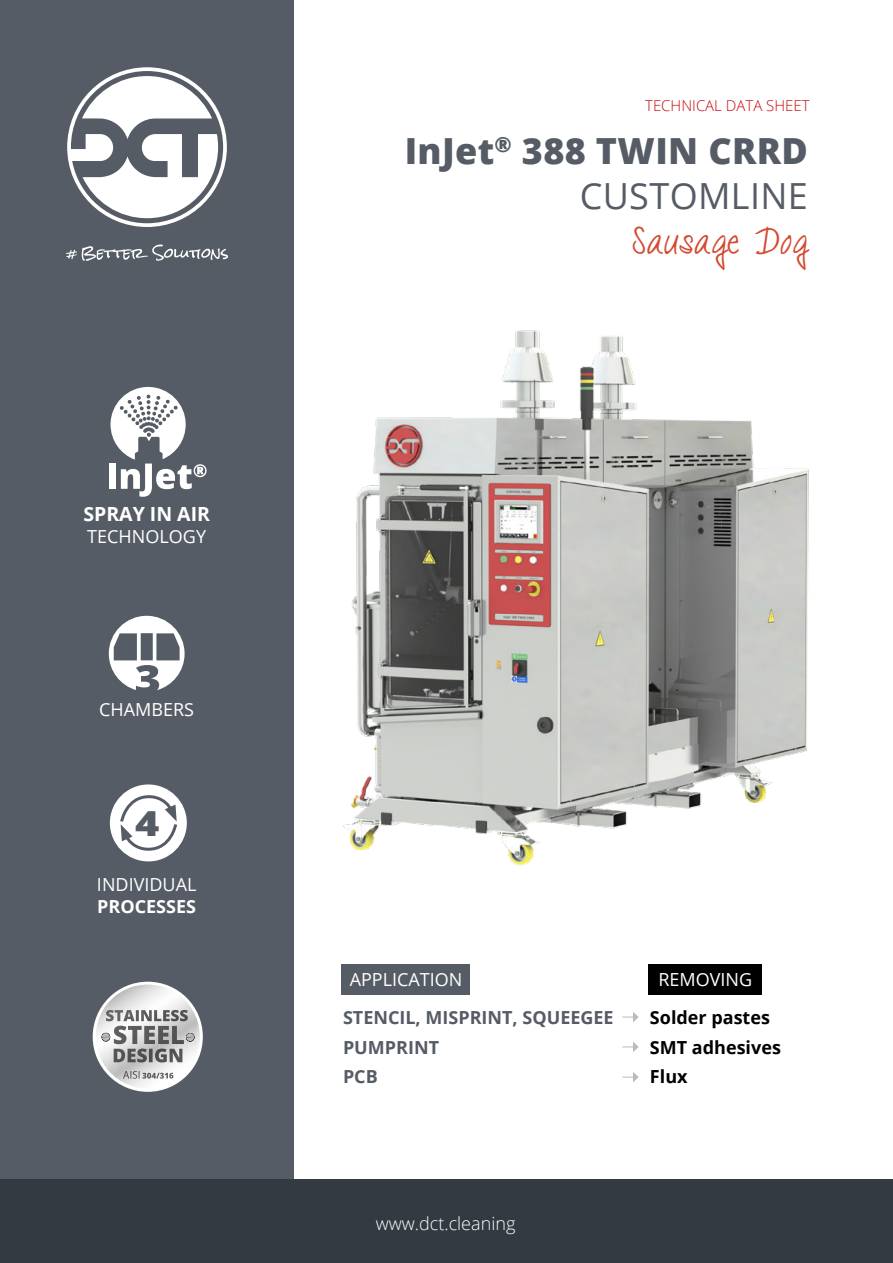
<style>
.page{position:relative;width:893px;height:1263px;background:#fff}
.page>*{position:absolute;margin:0;border:0;box-sizing:border-box;transform-origin:0 0}
.t1{font:800 36px/45px "Open Sans";letter-spacing:.01em;color:#565c65;text-align:right}
.t2{font:36px "Talkingtothe Moon";letter-spacing:.01em;color:#d44930}
.t3{font:800 34.5px "Open Sans";color:#565c65;scale:1.2 1}
.t4{font:700 19.5px "Open Sans";color:#fff}
.t5{font:600 19.35px "Open Sans";color:#fff}
.t6{font:18px "Open Sans";color:#fff}
.t7{font:700 18px "Open Sans";color:#565c65}
.t8{font:300 18px "Open Sans";color:#fff}
.t9{font:700 18px "Open Sans";color:#000}
.t10{font:700 18px "Open Sans";color:#fff}
.t11{font:300 15px "Open Sans";color:#c90c0f}
.s1{font-weight:400}
</style>
<div class="page">
<div style="left:0;top:0;width:293px;height:1180px;background:#565c65"></div>
<div style="left:0;top:1180px;width:893px;height:83px;background:#343a42"></div>
<svg style="left:67px;top:67px;width:160px;height:160px"></svg>
<svg style="left:66px;top:244px;width:162px;height:17px"></svg>
<div style="left:110px;top:784px;width:77px;height:77px;background:#fff;border-radius:50%"></div>
<svg style="left:119px;top:795px;width:60px;height:57px"></svg>
<div style="left:109px;top:463px;width:7px;height:26px;background:#fff"></div>
<svg style="left:111px;top:387px;width:86px;height:110px"></svg>
<svg style="left:93px;top:982px;width:110px;height:110px"></svg>
<img style="left:122px;top:1074px;width:52px;height:14px">
<img style="left:117px;top:1021px;width:5px;height:60px">
<img style="left:174px;top:1044px;width:5px;height:37px">
<img style="left:107px;top:994px;width:10px;height:84px">
<img style="left:179px;top:994px;width:9px;height:84px">
<img style="left:131px;top:1062px;width:43px;height:12px">
<img style="left:103px;top:1003px;width:5px;height:66px">
<svg style="left:122px;top:1062px;width:9px;height:5px"></svg>
<img style="left:188px;top:1003px;width:5px;height:66px">
<img style="left:98px;top:1010px;width:5px;height:53px">
<img style="left:193px;top:1010px;width:5px;height:53px">
<img style="left:160px;top:1044px;width:14px;height:4px">
<img style="left:95px;top:1021px;width:3px;height:31px">
<img style="left:122px;top:1046px;width:38px;height:2px">
<img style="left:197px;top:1021px;width:4px;height:31px">
<svg style="left:151px;top:1044px;width:9px;height:2px"></svg>
<img style="left:122px;top:1021px;width:57px;height:4px">
<img style="left:116px;top:989px;width:64px;height:21px">
<img style="left:126px;top:984px;width:44px;height:5px">
<img style="left:119px;top:1025px;width:61px;height:1px">
<img style="left:119px;top:1044px;width:32px;height:3px">
<img style="left:114px;top:1026px;width:70px;height:18px">
<img style="left:114px;top:1048px;width:68px;height:14px">
<svg style="left:101px;top:1033px;width:10px;height:9px"></svg>
<svg style="left:185px;top:1033px;width:10px;height:9px"></svg>
<img style="left:119px;top:1067px;width:16px;height:7px">
<img style="left:123px;top:1071px;width:17px;height:8px">
<img style="left:142px;top:1068px;width:31px;height:10px">
<img style="left:106px;top:1010px;width:82px;height:11px">
<img style="left:197px;top:301px;width:612px;height:634px">
<svg style="left:109px;top:616px;width:76px;height:74px"></svg>
<div style="left:342px;top:964px;width:128px;height:30px;background:#565c65"></div>
<div style="left:648px;top:964px;width:114px;height:30px;background:#000"></div>
<svg style="left:622px;top:1012px;width:17px;height:10px"></svg>
<svg style="left:622px;top:1042px;width:17px;height:10px"></svg>
<svg style="left:622px;top:1072px;width:17px;height:10px"></svg>
<p class="t4" style="left:83px;top:506px;width:128px">SPRAY IN AIR</p>
<p class="t6" style="left:87px;top:529px;width:120px">TECHNOLOGY</p>
<p class="t5" style="left:101px;top:701px;width:94px">CHAMBER</p>
<p class="t6" style="left:99px;top:702px;width:96px">CHAMBERS</p>
<h2 class="t3" style="left:135px;top:811px;width:22px">4</h2>
<p class="t6" style="left:97px;top:877px;width:101px">INDIVIDUAL</p>
<p class="t10" style="left:97px;top:899px;width:100px">PROCESSES</p>
<p class="t11" style="left:645px;top:99px;width:166px">TECHNICAL DATA SHEET</p>
<h1 class="t1" style="left:405px;top:132px;width:405px">InJet<sup>®</sup> 388 TWIN CRRD<br><span class="s1">CUSTOMLINE</span></h1>
<h1 class="t2" style="left:632px;top:226px;width:178px">Sausage Dog</h1>
<p class="t6" style="left:350px;top:972px;width:114px">APPLICATION</p>
<p class="t6" style="left:658px;top:972px;width:95px">REMOVING</p>
<p class="t7" style="left:343px;top:1010px;width:272px">STENCIL, MISPRINT, SQUEEGEE</p>
<p class="t9" style="left:650px;top:1010px;width:122px">Solder pastes</p>
<p class="t7" style="left:343px;top:1040px;width:98px">PUMPRINT</p>
<p class="t9" style="left:650px;top:1040px;width:132px">SMT adhesives</p>
<p class="t7" style="left:343px;top:1070px;width:36px">PCB</p>
<p class="t9" style="left:650px;top:1070px;width:39px">Flux</p>
<p class="t8" style="left:377px;top:1212px;width:141px">www.dct.cleaning</p>
<p class="t8" style="left:376px;top:1216px;width:141px">www.dct.cleaning</p>
</div>
